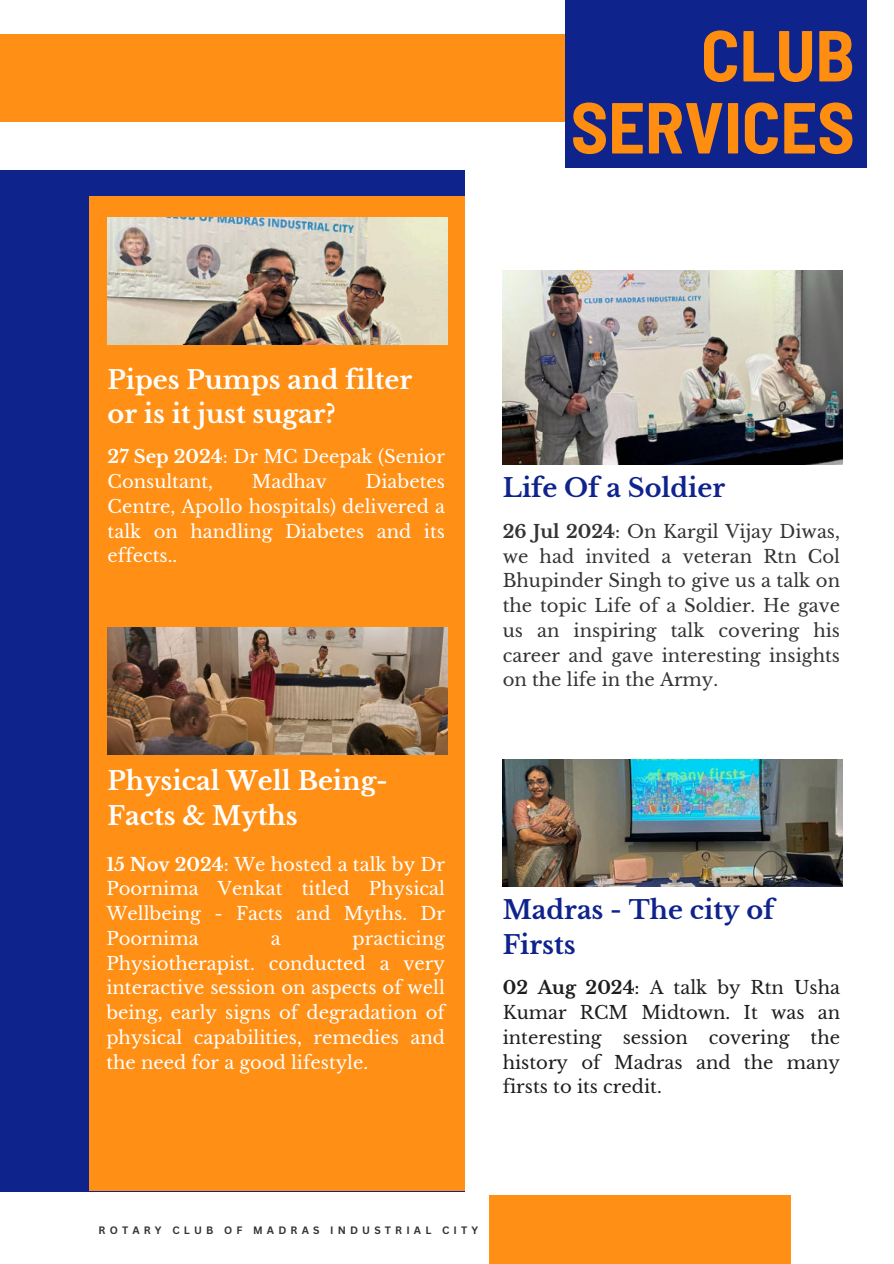
<style>
.page{position:relative;width:894px;height:1264px;background:#fff}
.page>*{position:absolute;margin:0;border:0;box-sizing:border-box;transform-origin:0 0}
.t1{font:700 semi-condensed 72px/72px "Barlow";color:#ff8d10;text-align:right}
.t2{font:700 25.5px/34.8px "Libre Baskerville";color:#fff}
.t3{font:700 25.5px/34.8px "Libre Baskerville";color:#0f238d}
.t4{font:18px/24.8px "Libre Baskerville";color:#fff;text-align:justify}
.t5{font:18px/24.8px "Libre Baskerville";color:#343434;text-align:justify}
.t6{font:18px/24.8px "Libre Baskerville";color:#1e1e1e;text-align:justify}
.t7{font:700 10.5px "Canva Sans";letter-spacing:.395em;color:#343434}
.s1{font-weight:700}
</style>
<div class="page">
<div style="left:0;top:170px;width:464px;height:1021px;background:#0f238d"></div>
<div style="left:89px;top:196px;width:375px;height:995px;background:#ff8f15"></div>
<img style="left:108px;top:217px;width:339px;height:127px">
<img style="left:108px;top:627px;width:339px;height:127px">
<img style="left:502px;top:271px;width:340px;height:193px">
<div style="left:565px;top:0;width:301px;height:168px;background:#0f238d"></div>
<div style="left:489px;top:1195px;width:301px;height:68px;background:#ff8f15"></div>
<img style="left:502px;top:759px;width:340px;height:127px">
<div style="left:0;top:35px;width:565px;height:87px;background:#ff8f15"></div>
<h1 class="t1" style="left:570px;top:15px;width:285px">CLUB<br>SERVICES</h1>
<h2 class="t2" style="left:108px;top:362px;width:306px">Pipes Pumps and filter or is it just sugar?</h2>
<p class="t4" style="left:108px;top:444px;width:339px"><span class="s1">27 Sep 2024</span>: Dr MC Deepak (Senior<br>Consultant,</p>
<p class="t4" style="left:108px;top:469px;width:339px;text-indent:258px">Diabetes Centre, Apollo hospitals) delivered a talk on handling Diabetes and its effects..</p>
<p class="t4" style="left:252px;top:469px;width:77px">Madhav</p>
<h2 class="t2" style="left:108px;top:763px;width:282px">Physical Well Being-<br>Facts &amp; Myths</h2>
<p class="t4" style="left:106px;top:851px;width:340px"><span class="s1">15 Nov 2024</span>: We hosted a talk by Dr Poornima Venkat titled Physical Wellbeing - Facts and Myths. Dr Poornima</p>
<p class="t4" style="left:106px;top:926px;width:340px;text-indent:246px">practicing Physiotherapist. conducted a very interactive session on aspects of well being, early signs of degradation of physical capabilities, remedies and the need for a good lifestyle.</p>
<p class="t4" style="left:270px;top:926px;width:11px">a</p>
<h2 class="t3" style="left:502px;top:470px;width:224px">Life Of a Soldier</h2>
<p class="t5" style="left:502px;top:519px;width:339px"><span class="s1">26 Jul 2024</span>: On Kargil Vijay Diwas, we had invited a veteran Rtn Col Bhupinder Singh to give us a talk on the topic Life of a Soldier. He gave us an inspiring talk covering his career and gave interesting insights on the life in the Army.</p>
<h2 class="t3" style="left:502px;top:892px;width:273px">Madras - The city of<br>Firsts</h2>
<p class="t6" style="left:502px;top:975px;width:339px"><span class="s1">02 Aug 2024</span>: A talk by Rtn Usha Kumar RCM Midtown. It was an interesting session covering the history of Madras and the many firsts to its credit.</p>
<p class="t7" style="left:99px;top:1223px;width:381px">ROTARY CLUB OF MADRAS INDUSTRIAL CITY</p>
</div>
